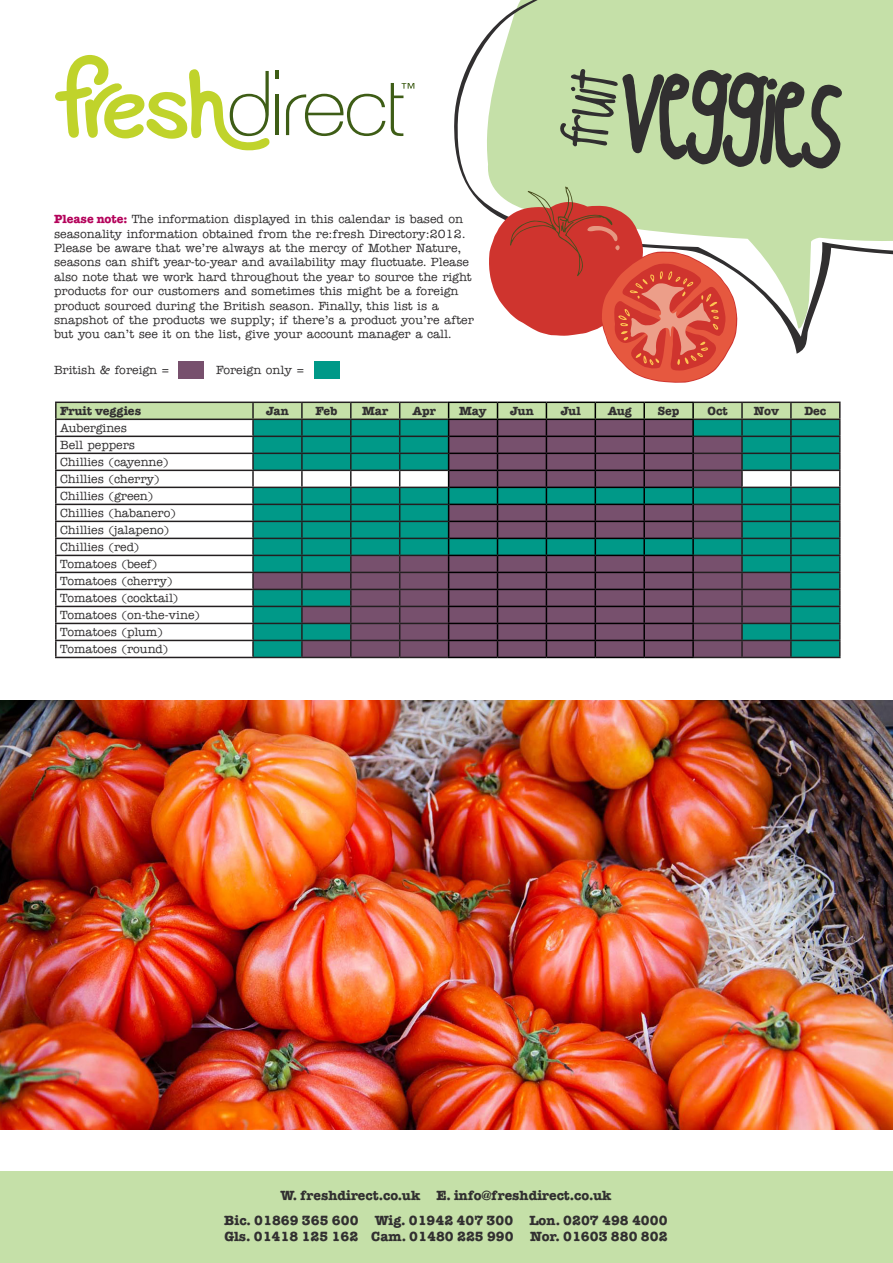
<style>
.page{position:relative;width:893px;height:1263px;background:#fff}
.page>*{position:absolute;margin:0;border:0;box-sizing:border-box;transform-origin:0 0}
.t1{font:108px "kingcoo LKC";color:#312f30}
.t2{font:60px "kingcoo LKC";color:#312f30}
.t3{font:700 13.5px "American Typewriter Std";color:#312f30}
.t4{font:500 12px/14.4px "American Typewriter Std";color:#312f30}
.t5{font:700 12px "American Typewriter Std";color:#312f30}
.s1{font-weight:700;color:#b4035b}
</style>
<div class="page">
<div style="left:842px;top:0;width:51px;height:255px;background:#c5e0a8"></div>
<div style="left:0;top:1171px;width:893px;height:92px;background:#c5e0a8"></div>
<hr style="left:55px;top:657px;width:198px;height:1px;background:#231f20">
<hr style="left:253px;top:657px;width:49px;height:1px;background:#231f20">
<hr style="left:302px;top:657px;width:49px;height:1px;background:#231f20">
<hr style="left:351px;top:657px;width:49px;height:1px;background:#231f20">
<hr style="left:400px;top:657px;width:48px;height:1px;background:#231f20">
<hr style="left:694px;top:657px;width:48px;height:1px;background:#231f20">
<hr style="left:742px;top:657px;width:49px;height:1px;background:#231f20">
<hr style="left:791px;top:657px;width:50px;height:1px;background:#231f20">
<hr style="left:448px;top:657px;width:49px;height:1px;background:#000">
<hr style="left:497px;top:657px;width:49px;height:1px;background:#000">
<hr style="left:546px;top:657px;width:49px;height:1px;background:#000">
<hr style="left:595px;top:657px;width:49px;height:1px;background:#000">
<hr style="left:644px;top:657px;width:50px;height:1px;background:#000">
<img style="left:0;top:701px;width:893px;height:428px">
<svg style="left:55px;top:0;width:787px;height:657px"></svg>
<p class="t4" style="left:54px;top:212px;width:421px"><span class="s1">Please note:</span> The information displayed in this calendar is based on seasonality information obtained from the re:fresh Directory:2012.<br>Please be aware that we’re always at the mercy of Mother Nature, seasons can shift year-to-year and availability may fluctuate. Please also note that we work hard throughout the year to source the right products for our customers and sometimes this might be a foreign product sourced during the British season. Finally, this list is a snapshot of the products we supply; if there’s a product you’re after but you can’t see it on the list, give your account manager a call.</p>
<p class="t4" style="left:54px;top:363px;width:117px">British &amp; foreign =</p>
<p class="t4" style="left:216px;top:363px;width:90px">Foreign only =</p>
<p class="t2" style="left:556px;top:143px;width:79px;rotate:-80deg">fruit</p>
<p class="t1" style="left:623px;top:60px;width:225px;rotate:4deg">veggies</p>
<p class="t5" style="left:60px;top:404px;width:83px">Fruit veggies</p>
<p class="t5" style="left:266px;top:404px;width:24px">Jan</p>
<p class="t5" style="left:315px;top:404px;width:23px">Feb</p>
<p class="t5" style="left:362px;top:404px;width:28px">Mar</p>
<p class="t5" style="left:412px;top:404px;width:25px">Apr</p>
<p class="t5" style="left:459px;top:404px;width:29px">May</p>
<p class="t5" style="left:510px;top:404px;width:25px">Jun</p>
<p class="t5" style="left:561px;top:404px;width:22px">Jul</p>
<p class="t5" style="left:608px;top:404px;width:26px">Aug</p>
<p class="t5" style="left:658px;top:404px;width:23px">Sep</p>
<p class="t5" style="left:707px;top:404px;width:22px">Oct</p>
<p class="t5" style="left:754px;top:404px;width:27px">Nov</p>
<p class="t5" style="left:804px;top:404px;width:24px">Dec</p>
<p class="t4" style="left:60px;top:421px;width:68px">Aubergines</p>
<p class="t4" style="left:60px;top:438px;width:76px">Bell peppers</p>
<p class="t4" style="left:60px;top:455px;width:110px">Chillies (cayenne)</p>
<p class="t4" style="left:60px;top:472px;width:101px">Chillies (cherry)</p>
<p class="t4" style="left:60px;top:489px;width:95px">Chillies (green)</p>
<p class="t4" style="left:60px;top:506px;width:118px">Chillies (habanero)</p>
<p class="t4" style="left:60px;top:523px;width:111px">Chillies (jalapeno)</p>
<p class="t4" style="left:60px;top:540px;width:81px">Chillies (red)</p>
<p class="t4" style="left:60px;top:557px;width:99px">Tomatoes (beef)</p>
<p class="t4" style="left:60px;top:574px;width:114px">Tomatoes (cherry)</p>
<p class="t4" style="left:60px;top:591px;width:120px">Tomatoes (cocktail)</p>
<p class="t4" style="left:60px;top:608px;width:141px">Tomatoes (on-the-vine)</p>
<p class="t4" style="left:60px;top:625px;width:104px">Tomatoes (plum)</p>
<p class="t4" style="left:60px;top:642px;width:110px">Tomatoes (round)</p>
<p class="t3" style="left:280px;top:1187px;width:333px">W. freshdirect.co.uk E. info@freshdirect.co.uk</p>
<p class="t3" style="left:224px;top:1212px;width:445px">Bic. 01869 365 600 Wig. 01942 407 300 Lon. 0207 498 4000</p>
<p class="t3" style="left:224px;top:1228px;width:445px">Gls. 01418 125 162 Cam. 01480 225 990 Nor. 01603 880 802</p>
</div>
